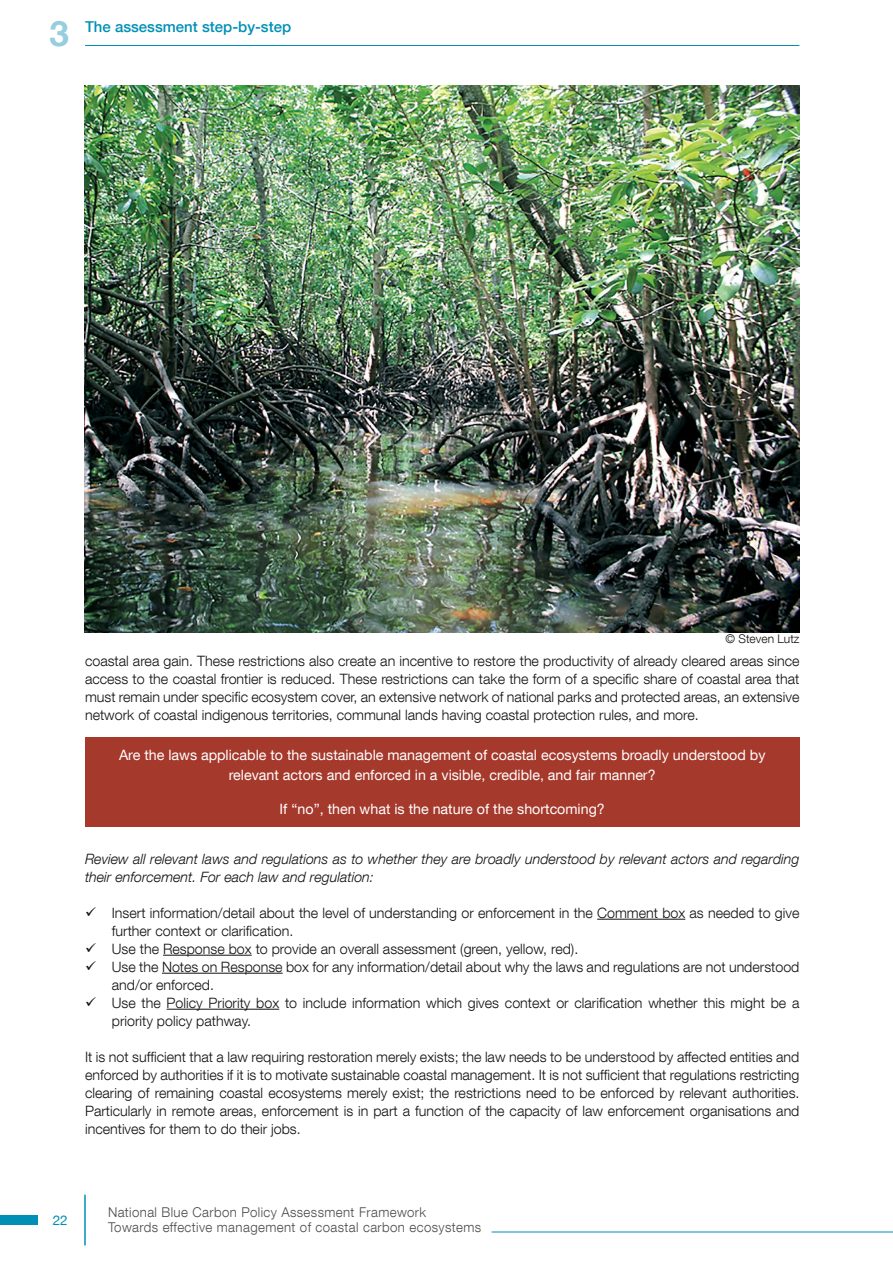
<style>
.page{position:relative;width:893px;height:1263px;background:#fff}
.page>*{position:absolute;margin:0;border:0;box-sizing:border-box;transform-origin:0 0}
.t1{font:700 35.1px "Helvetica Neue LT Com";color:#96cedd}
.t2{font:500 15px "Helvetica Neue LT Com";color:#0090b6}
.t3{font:300 14.25px/18px "Helvetica Neue LT Com";color:#121212;text-align:justify}
.t4{font:14.25px/19.5px "Helvetica Neue LT Com";color:#fff;text-align:center}
.t5{font:italic 300 14.25px/18px "Helvetica Neue LT Com";color:#121212}
.t6{font:300 13.5px/15px "Helvetica Neue LT Com";letter-spacing:.03em;color:#4a4c4b}
.t7{font:13.5px "Helvetica Neue LT Com";color:#0090b6}
.t8{font:300 12px "Helvetica Neue LT Com";color:#121212}
</style>
<div class="page">
<div style="left:0;top:1215px;width:38px;height:10px;background:#0090b6"></div>
<hr style="left:492px;top:1231px;width:401px;height:1px;background:#0090b6">
<hr style="left:84px;top:1195px;width:2px;height:50px;background:#0090b6">
<hr style="left:85px;top:45px;width:714px;height:1px;background:#0090b6">
<hr style="left:597px;top:919px;width:88px;height:1px;background:#121212">
<hr style="left:163px;top:955px;width:89px;height:1px;background:#121212">
<hr style="left:162px;top:973px;width:121px;height:1px;background:#121212">
<hr style="left:167px;top:1009px;width:112px;height:1px;background:#121212">
<div style="left:85px;top:737px;width:714px;height:90px;background:#a5392c"></div>
<img style="left:85px;top:85px;width:714px;height:548px">
<h1 class="t1" style="left:49px;top:11px;width:21px">3</h1>
<p class="t2" style="left:85px;top:17px;width:208px">The assessment step-by-step</p>
<p class="t8" style="left:726px;top:631px;width:75px">© Steven Lutz</p>
<p class="t3" style="left:85px;top:652px;width:716px">coastal area gain. These restrictions also create an incentive to restore the productivity of already cleared areas since access to the coastal frontier is reduced. These restrictions can take the form of a specific share of coastal area that must remain under specific ecosystem cover, an extensive network of national parks and protected areas, an extensive network of coastal indigenous territories, communal lands having coastal protection rules, and more.</p>
<p class="t4" style="left:119px;top:745px;width:648px">Are the laws applicable to the sustainable management of coastal ecosystems broadly understood by relevant actors and enforced in a visible, credible, and fair manner?</p>
<p class="t4" style="left:280px;top:799px;width:327px">If “no”, then what is the nature of the shortcoming?</p>
<p class="t5" style="left:85px;top:850px;width:716px">Review all relevant laws and regulations as to whether they are broadly understood by relevant actors and regarding their enforcement. For each law and regulation:</p>
<p class="t3" style="left:112px;top:904px;width:689px;text-align:left">Insert information/detail about the level of understanding or enforcement in the Comment box as needed to give further context or clarification.<br>Use the Response box to provide an overall assessment (green, yellow, red).<br>Use the Notes on Response box for any information/detail about why the laws and regulations are not understood and/or enforced.<br>Use the Policy Priority box to include information which gives context or clarification whether this might be a priority policy pathway.</p>
<p class="t3" style="left:85px;top:1048px;width:716px">It is not sufficient that a law requiring restoration merely exists; the law needs to be understood by affected entities and enforced by authorities if it is to motivate sustainable coastal management. It is not sufficient that regulations restricting clearing of remaining coastal ecosystems merely exist; the restrictions need to be enforced by relevant authorities.<br>Particularly in remote areas, enforcement is in part a function of the capacity of law enforcement organisations and incentives for them to do their jobs.</p>
<p class="t7" style="left:53px;top:1212px;width:17px">22</p>
<p class="t6" style="left:108px;top:1204px;width:375px">National Blue Carbon Policy Assessment Framework<br>Towards effective management of coastal carbon ecosystems</p>
</div>
